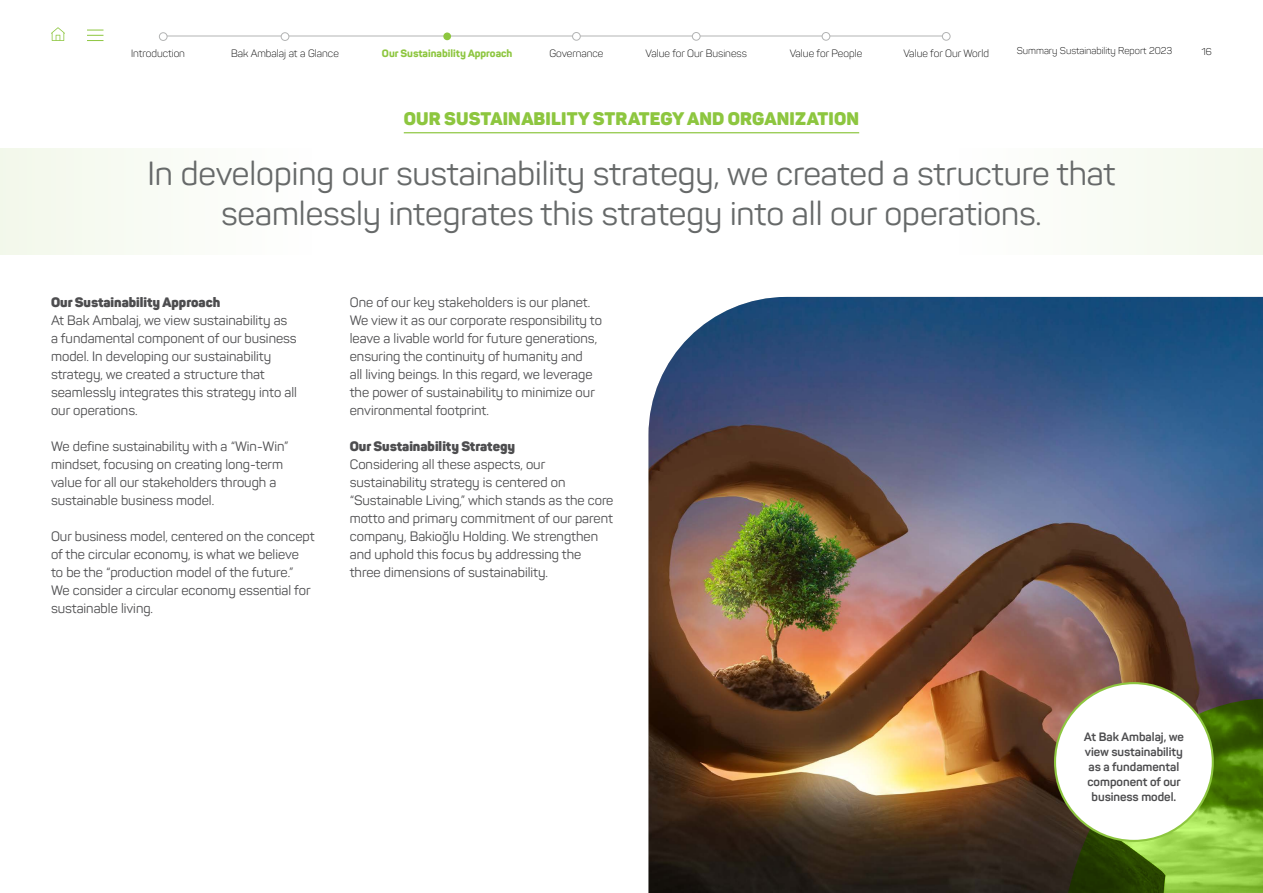
<style>
.page{position:relative;width:1263px;height:893px;background:#fff}
.page>*{position:absolute;margin:0;border:0;box-sizing:border-box;transform-origin:0 0}
.t1{font:33px/39.6px "Panton";color:#666969;text-align:center}
.t2{font:900 18px "Panton";letter-spacing:.01em;color:#8dc63f}
.t3{font:13.5px/18px "Panton";color:#4d4d4f}
.t4{font:900 13.5px "Panton";color:#4d4d4f}
.t5{font:700 12px/15px "Panton";color:#4d4d4f;text-align:center}
.t6{font:300 10.5px "Panton";color:#000}
.t7{font:800 10.5px "Panton";color:#8dc63f}
.t8{font:300 9.75px "Panton";color:#000}
</style>
<div class="page">
<svg style="left:51px;top:27px;width:14px;height:14px"></svg>
<svg style="left:87px;top:30px;width:16px;height:11px"></svg>
<hr style="left:160px;top:36px;width:787px;height:1px;background:#666969">
<div style="left:281px;top:33px;width:8px;height:7px;background:#fff;border-radius:50%"></div>
<div style="left:281px;top:32px;width:8px;height:9px;border:1px solid #b3b4b4;border-radius:50%"></div>
<div style="left:159px;top:33px;width:8px;height:7px;background:#fff;border-radius:50%"></div>
<div style="left:159px;top:32px;width:8px;height:9px;border:1px solid #b3b4b4;border-radius:50%"></div>
<div style="left:443px;top:32px;width:8px;height:8px;background:#8dc63f;border-radius:50%"></div>
<div style="left:572px;top:32px;width:8px;height:8px;background:#fff;border-radius:50%"></div>
<div style="left:572px;top:32px;width:8px;height:8px;border:1px solid #b3b4b4;border-radius:50%"></div>
<div style="left:692px;top:32px;width:8px;height:8px;background:#fff;border-radius:50%"></div>
<div style="left:692px;top:32px;width:8px;height:8px;border:1px solid #b3b4b4;border-radius:50%"></div>
<div style="left:822px;top:32px;width:8px;height:8px;background:#fff;border-radius:50%"></div>
<div style="left:822px;top:32px;width:8px;height:8px;border:1px solid #b3b4b4;border-radius:50%"></div>
<div style="left:942px;top:32px;width:8px;height:8px;background:#fff;border-radius:50%"></div>
<div style="left:942px;top:32px;width:8px;height:8px;border:1px solid #b3b4b4;border-radius:50%"></div>
<div style="left:602px;top:148px;width:661px;height:106px;background:linear-gradient(to bottom,#fcfdfa,#fcfdfa)"></div>
<div style="left:0;top:148px;width:667px;height:106px;background:linear-gradient(to right,#f6faf0,#fff)"></div>
<hr style="left:404px;top:132px;width:455px;height:1px;background:#8dc63f">
<img style="left:648px;top:297px;width:615px;height:596px">
<svg style="left:1060px;top:697px;width:203px;height:196px;background:#608624"></svg>
<div style="left:1055px;top:683px;width:158px;height:158px;background:#fff;border-radius:50%"></div>
<p class="t6" style="left:131px;top:47px;width:55px">Introduction</p>
<p class="t6" style="left:231px;top:47px;width:109px">Bak Ambalaj at a Glance</p>
<p class="t7" style="left:382px;top:47px;width:132px">Our Sustainability Approach</p>
<p class="t6" style="left:549px;top:47px;width:56px">Governance</p>
<p class="t6" style="left:645px;top:47px;width:103px">Value for Our Business</p>
<p class="t6" style="left:790px;top:47px;width:74px">Value for People</p>
<p class="t6" style="left:903px;top:47px;width:87px">Value for Our World</p>
<p class="t8" style="left:1017px;top:45px;width:157px">Summary Sustainability Report 2023</p>
<p class="t8" style="left:1201px;top:45px;width:12px">16</p>
<h2 class="t2" style="left:404px;top:107px;width:457px">OUR SUSTAINABILITY STRATEGY AND ORGANIZATION</h2>
<h1 class="t1" style="left:147px;top:154px;width:969px">In developing our sustainability strategy, we created a structure that seamlessly integrates this strategy into all our operations.</h1>
<p class="t4" style="left:51px;top:294px;width:171px">Our Sustainability Approach</p>
<p class="t3" style="left:51px;top:311px;width:247px">At Bak Ambalaj, we view sustainability as a fundamental component of our business model. In developing our sustainability strategy, we created a structure that seamlessly integrates this strategy into all our operations.</p>
<p class="t3" style="left:51px;top:437px;width:239px">We define sustainability with a “Win-Win” mindset, focusing on creating long-term value for all our stakeholders through a sustainable business model.</p>
<p class="t3" style="left:51px;top:527px;width:265px">Our business model, centered on the concept of the circular economy, is what we believe<br>to be the “production model of the future.” We consider a circular economy essential for sustainable living.</p>
<p class="t3" style="left:350px;top:293px;width:254px">One of our key stakeholders is our planet.<br>We view it as our corporate responsibility to leave a livable world for future generations, ensuring the continuity of humanity and<br>all living beings. In this regard, we leverage the power of sustainability to minimize our environmental footprint.</p>
<p class="t4" style="left:350px;top:438px;width:167px">Our Sustainability Strategy</p>
<p class="t3" style="left:350px;top:455px;width:265px">Considering all these aspects, our sustainability strategy is centered on “Sustainable Living,” which stands as the core motto and primary commitment of our parent company, Bakioğlu Holding. We strengthen and uphold this focus by addressing the three dimensions of sustainability.</p>
<p class="t5" style="left:1084px;top:729px;width:101px">At Bak Ambalaj, we view sustainability as a fundamental component of our business model.</p>
</div>
